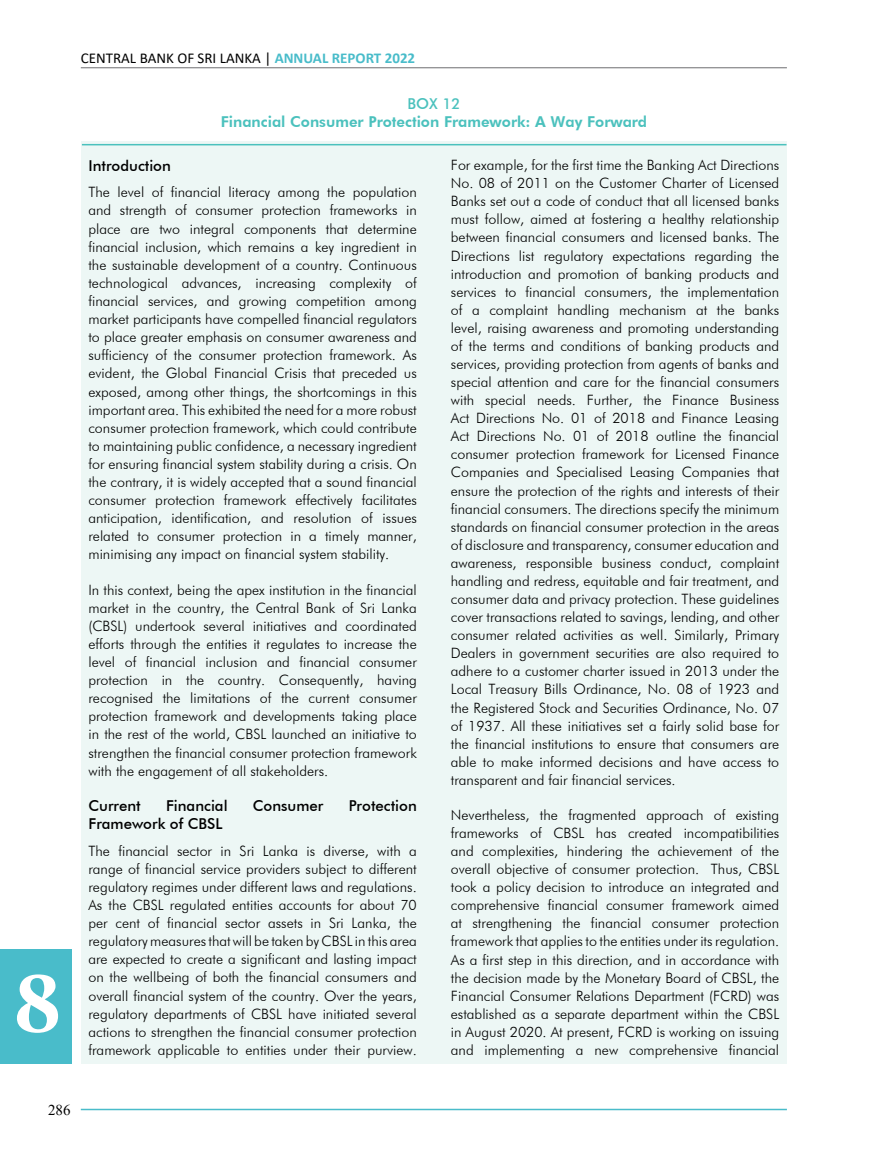
<style>
.page{position:relative;width:872px;height:1170px;background:#fff}
.page>*{position:absolute;margin:0;border:0;box-sizing:border-box;transform-origin:0 0}
.t1{font:66.75px "Capitals";color:#fff;scale:1.09 1}
.t2{font:500 15px "Futura BT";color:#000}
.t3{font:800 15px "Futura BT";color:#4bc1bd}
.t4{font:15px "Calibri";color:#000}
.t5{font:500 15px "Futura BT";color:#4bc1bd}
.t6{font:15px "Times New Roman";color:#000}
.t7{font:300 14.25px/18px "Futura BT";color:#000;text-align:justify}
.s1{font-weight:700;color:#49bcca}
</style>
<div class="page">
<hr style="left:81px;top:67px;width:706px;height:1px;background:#6d6e71">
<hr style="left:81px;top:1108px;width:706px;height:2px;background:#49bcca">
<div style="left:0;top:948px;width:71px;height:115px;background:#49bcca"></div>
<div style="left:81px;top:141px;width:705px;height:922px;background:#edf7f5"></div>
<hr style="left:82px;top:144px;width:704px;height:1px;background:#4bc1bd">
<h1 class="t1" style="left:13px;top:959px;width:46px">8</h1>
<p class="t4" style="left:81px;top:48px;width:336px">CENTRAL BANK OF SRI LANKA | <span class="s1">ANNUAL REPORT 2022</span></p>
<p class="t5" style="left:407px;top:95px;width:54px">BOX 12</p>
<p class="t3" style="left:221px;top:113px;width:428px">Financial Consumer Protection Framework: A Way Forward</p>
<p class="t7" style="left:451px;top:156px;width:330px">For example, for the first time the Banking Act Directions No. 08 of 2011 on the Customer Charter of Licensed Banks set out a code of conduct that all licensed banks must follow, aimed at fostering a healthy relationship between financial consumers and licensed banks. The Directions list regulatory expectations regarding the introduction and promotion of banking products and services to financial consumers, the implementation of a complaint handling mechanism at the banks level, raising awareness and promoting understanding of the terms and conditions of banking products and services, providing protection from agents of banks and special attention and care for the financial consumers with special needs. Further, the Finance Business Act Directions No. 01 of 2018 and Finance Leasing Act Directions No. 01 of 2018 outline the financial consumer protection framework for Licensed Finance Companies and Specialised Leasing Companies that ensure the protection of the rights and interests of their financial consumers. The directions specify the minimum standards on financial consumer protection in the areas of disclosure and transparency, consumer education and awareness, responsible business conduct, complaint handling and redress, equitable and fair treatment, and consumer data and privacy protection. These guidelines cover transactions related to savings, lending, and other consumer related activities as well. Similarly, Primary Dealers in government securities are also required to adhere to a customer charter issued in 2013 under the Local Treasury Bills Ordinance, No. 08 of 1923 and the Registered Stock and Securities Ordinance, No. 07 of 1937. All these initiatives set a fairly solid base for the financial institutions to ensure that consumers are able to make informed decisions and have access to transparent and fair financial services.</p>
<p class="t7" style="left:451px;top:805px;width:330px">Nevertheless, the fragmented approach of existing frameworks of CBSL has created incompatibilities and complexities, hindering the achievement of the overall objective of consumer protection. Thus, CBSL took a policy decision to introduce an integrated and comprehensive financial consumer framework aimed at strengthening the financial consumer protection framework that applies to the entities under its regulation.<br>As a first step in this direction, and in accordance with the decision made by the Monetary Board of CBSL, the Financial Consumer Relations Department (FCRD) was established as a separate department within the CBSL in August 2020. At present, FCRD is working on issuing and implementing a new comprehensive financial</p>
<p class="t2" style="left:88px;top:156px;width:84px">Introduction</p>
<p class="t7" style="left:88px;top:183px;width:330px">The level of financial literacy among the population and strength of consumer protection frameworks in place are two integral components that determine financial inclusion, which remains a key ingredient in the sustainable development of a country. Continuous technological advances, increasing complexity of financial services, and growing competition among market participants have compelled financial regulators to place greater emphasis on consumer awareness and sufficiency of the consumer protection framework. As evident, the Global Financial Crisis that preceded us exposed, among other things, the shortcomings in this important area. This exhibited the need for a more robust consumer protection framework, which could contribute to maintaining public confidence, a necessary ingredient for ensuring financial system stability during a crisis. On the contrary, it is widely accepted that a sound financial consumer protection framework effectively facilitates anticipation, identification, and resolution of issues related to consumer protection in a timely manner, minimising any impact on financial system stability.</p>
<p class="t7" style="left:88px;top:580px;width:330px">In this context, being the apex institution in the financial market in the country, the Central Bank of Sri Lanka (CBSL) undertook several initiatives and coordinated efforts through the entities it regulates to increase the level of financial inclusion and financial consumer protection in the country. Consequently, having recognised the limitations of the current consumer protection framework and developments taking place in the rest of the world, CBSL launched an initiative to strengthen the financial consumer protection framework with the engagement of all stakeholders.</p>
<p class="t2" style="left:88px;top:796px;width:54px">Current</p>
<p class="t2" style="left:166px;top:796px;width:63px">Financial</p>
<p class="t2" style="left:253px;top:796px;width:72px">Consumer</p>
<p class="t2" style="left:349px;top:796px;width:70px">Protection</p>
<p class="t2" style="left:88px;top:814px;width:136px">Framework of CBSL</p>
<p class="t7" style="left:88px;top:841px;width:330px">The financial sector in Sri Lanka is diverse, with a range of financial service providers subject to different regulatory regimes under different laws and regulations.<br>As the CBSL regulated entities accounts for about 70 per cent of financial sector assets in Sri Lanka, the regulatory measures that will be taken by CBSL in this area are expected to create a significant and lasting impact on the wellbeing of both the financial consumers and overall financial system of the country. Over the years, regulatory departments of CBSL have initiated several actions to strengthen the financial consumer protection framework applicable to entities under their purview.</p>
<p class="t6" style="left:48px;top:1099px;width:24px">286</p>
</div>
